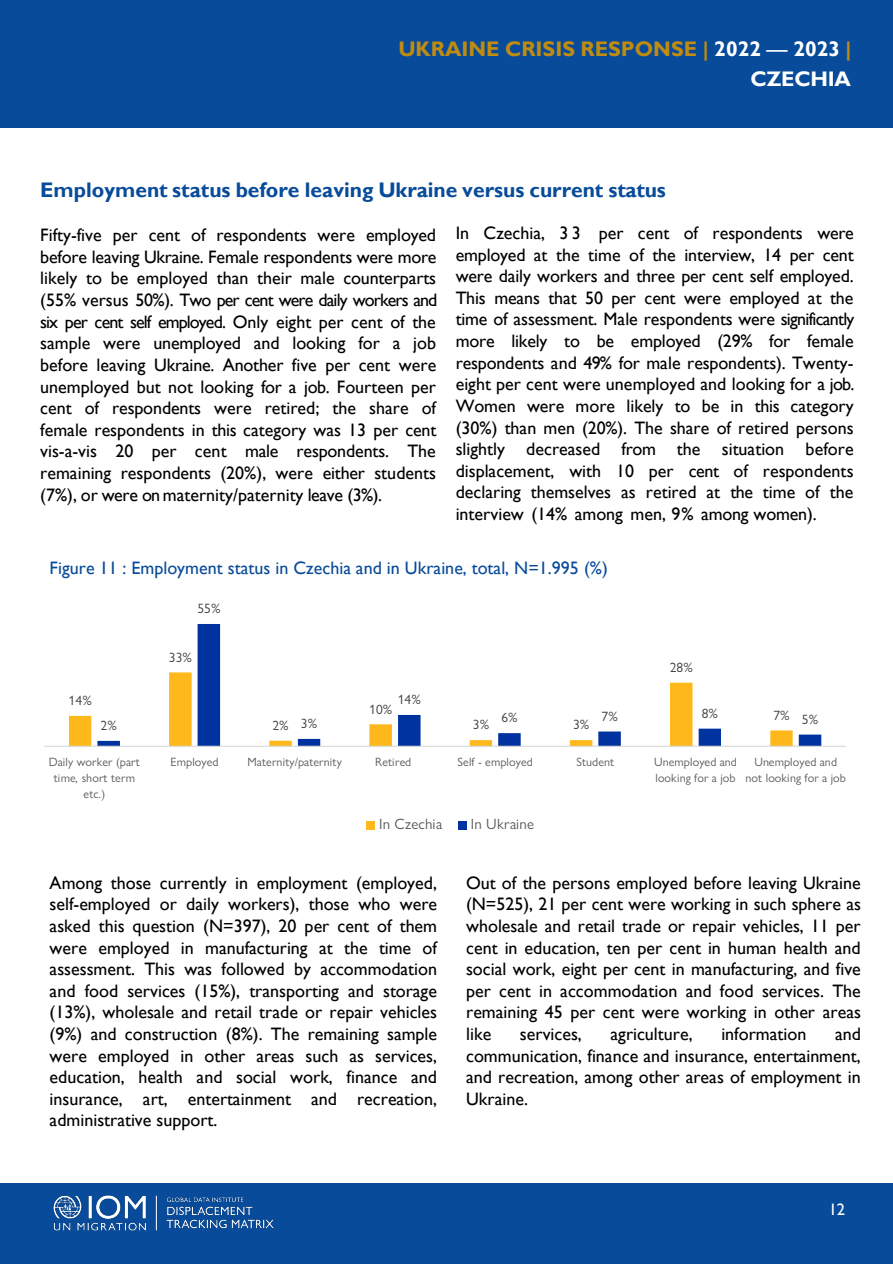
<style>
.page{position:relative;width:893px;height:1264px;background:#fff}
.page>*{position:absolute;margin:0;border:0;box-sizing:border-box;transform-origin:0 0}
.t1{font:700 21px "Gill Sans";color:#084b9a}
.t2{font:700 21px "Gill Sans";color:#bf8c11}
.t3{font:700 21px "Gill Sans";letter-spacing:-.01em;color:#fff}
.t4{font:18px/21.6px "Gill Sans";color:#000;text-align:justify}
.t5{font:18px "Gill Sans";color:#084b9a}
.t6{font:16.5px "Gill Sans";color:#fff}
.t7{font:15px "Gill Sans Nova";letter-spacing:.015em;color:#595959}
.t8{font:13.5px "Gill Sans Nova";letter-spacing:.005em;color:#404040}
.t9{font:12px/15.6px "Gill Sans Nova";letter-spacing:.01em;color:#595959;text-align:center}
.s1{color:#fff}
.s2{font-weight:400;color:#fff}
</style>
<div class="page">
<div style="left:0;top:0;width:892px;height:128px;background:#084b9a"></div>
<div style="left:0;top:1182px;width:892px;height:81px;background:#084b9a"></div>
<img style="left:53px;top:1195px;width:221px;height:36px">
<svg style="left:69px;top:715px;width:23px;height:30px"></svg>
<svg style="left:97px;top:624px;width:724px;height:121px"></svg>
<hr style="left:44px;top:745px;width:801px;height:1px;background:#d9d9d9">
<div style="left:366px;top:820px;width:9px;height:9px;background:#ffb81c"></div>
<div style="left:458px;top:820px;width:9px;height:9px;background:#0033a0"></div>
<p class="t2" style="left:398px;top:36px;width:454px">UKRAINE CRISIS RESPONSE | <span class="s1">2022</span> <span class="s2">—</span> <span class="s1">2023</span> |</p>
<p class="t3" style="left:750px;top:66px;width:102px">CZECHIA</p>
<p class="t1" style="left:40px;top:177px;width:627px">Employment status before leaving Ukraine versus current status</p>
<p class="t4" style="left:40px;top:224px;width:398px">Fifty-five per cent of respondents were employed before leaving Ukraine. Female respondents were more likely to be employed than their male counterparts (55% versus 50%). Two per cent were daily workers and six per cent self employed. Only eight per cent of the sample were unemployed and looking for a job before leaving Ukraine. Another five per cent were unemployed but not looking for a job. Fourteen per cent of respondents were retired; the share of female respondents in this category was 13 per cent vis-a-vis 20 per cent male respondents. The remaining respondents (20%), were either students (7%), or were on maternity/paternity leave (3%).</p>
<p class="t4" style="left:455px;top:222px;width:400px">In Czechia, 3 3 per cent of respondents were employed at the time of the interview, 14 per cent were daily workers and three per cent self employed.<br>This means that 50 per cent were employed at the time of assessment. Male respondents were significantly more likely to be employed (29% for female respondents and 49% for male respondents). Twenty&shy;eight per cent were unemployed and looking for a job.<br>Women were more likely to be in this category (30%) than men (20%). The share of retired persons slightly decreased from the situation before displacement, with 10 per cent of respondents declaring themselves as retired at the time of the interview (14% among men, 9% among women).</p>
<p class="t5" style="left:50px;top:557px;width:559px">Figure 11 : Employment status in Czechia and in Ukraine, total, N=1.995 (%)</p>
<p class="t8" style="left:69px;top:692px;width:25px">14%</p>
<p class="t8" style="left:101px;top:717px;width:18px">2%</p>
<p class="t8" style="left:197px;top:600px;width:25px">55%</p>
<p class="t8" style="left:169px;top:649px;width:25px">33%</p>
<p class="t8" style="left:272px;top:717px;width:18px">2%</p>
<p class="t8" style="left:301px;top:715px;width:18px">3%</p>
<p class="t8" style="left:398px;top:691px;width:25px">14%</p>
<p class="t8" style="left:369px;top:700px;width:25px">10%</p>
<p class="t8" style="left:669px;top:659px;width:25px">28%</p>
<p class="t8" style="left:501px;top:709px;width:18px">6%</p>
<p class="t8" style="left:601px;top:708px;width:18px">7%</p>
<p class="t8" style="left:701px;top:705px;width:18px">8%</p>
<p class="t8" style="left:473px;top:716px;width:18px">3%</p>
<p class="t8" style="left:573px;top:716px;width:18px">3%</p>
<p class="t8" style="left:773px;top:707px;width:18px">7%</p>
<p class="t8" style="left:801px;top:711px;width:18px">5%</p>
<p class="t9" style="left:49px;top:754px;width:92px">Daily worker (part time, short term etc.)</p>
<p class="t9" style="left:170px;top:754px;width:50px">Employed</p>
<p class="t9" style="left:247px;top:754px;width:96px">Maternity/paternity</p>
<p class="t9" style="left:375px;top:754px;width:38px">Retired</p>
<p class="t9" style="left:457px;top:754px;width:77px">Self - employed</p>
<p class="t9" style="left:576px;top:754px;width:39px">Student</p>
<p class="t9" style="left:654px;top:754px;width:84px;text-align:left">Unemployed and looking for a job</p>
<p class="t9" style="left:745px;top:754px;width:102px">Unemployed and not looking for a job</p>
<p class="t7" style="left:379px;top:815px;width:65px">In Czechia</p>
<p class="t7" style="left:470px;top:815px;width:65px">In Ukraine</p>
<p class="t4" style="left:50px;top:871px;width:389px">Among those currently in employment (employed, self-employed or daily workers), those who were asked this question (N=397), 20 per cent of them were employed in manufacturing at the time of assessment. This was followed by accommodation and food services (15%), transporting and storage (13%), wholesale and retail trade or repair vehicles (9%) and construction (8%). The remaining sample were employed in other areas such as services, education, health and social work, finance and insurance, art, entertainment and recreation, administrative support.</p>
<p class="t4" style="left:466px;top:871px;width:396px">Out of the persons employed before leaving Ukraine (N=525), 21 per cent were working in such sphere as wholesale and retail trade or repair vehicles, 11 per cent in education, ten per cent in human health and social work, eight per cent in manufacturing, and five per cent in accommodation and food services. The remaining 45 per cent were working in other areas like</p>
<p class="t4" style="left:520px;top:1023px;width:63px">services,</p>
<p class="t4" style="left:610px;top:1023px;width:84px">agriculture,</p>
<p class="t4" style="left:721px;top:1023px;width:86px">information</p>
<p class="t4" style="left:466px;top:1023px;width:396px;text-indent:369px">and communication, finance and insurance, entertainment, and recreation, among other areas of employment in Ukraine.</p>
<p class="t6" style="left:828px;top:1199px;width:18px">12</p>
</div>
